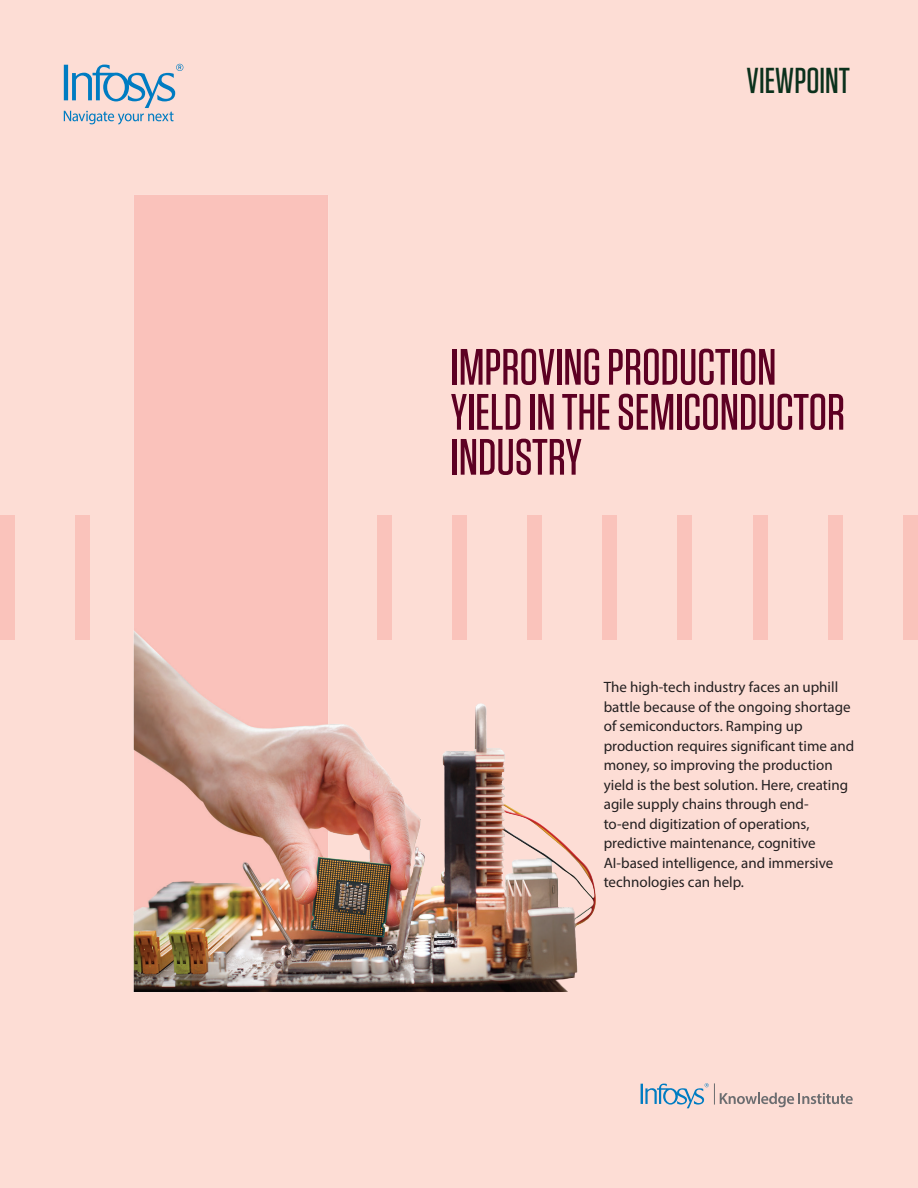
<style>
.page{position:relative;width:918px;height:1188px;background:#fdddd5}
.page>*{position:absolute;margin:0;border:0;box-sizing:border-box;transform-origin:0 0}
.t1{font:500 51px/45px "Tungsten";color:#5d0023}
.t2{font:500 36px "Tungsten";color:#0b311c}
.t3{font:15px/19.5px "Myriad Pro";color:#231f20}
</style>
<div class="page">
<div style="left:828px;top:516px;width:15px;height:124px;background:#fac3bb"></div>
<div style="left:753px;top:516px;width:15px;height:124px;background:#fac3bb"></div>
<div style="left:677px;top:516px;width:15px;height:124px;background:#fac3bb"></div>
<div style="left:602px;top:516px;width:15px;height:124px;background:#fac3bb"></div>
<div style="left:903px;top:516px;width:15px;height:124px;background:#fac3bb"></div>
<svg style="left:641px;top:1083px;width:212px;height:25px"></svg>
<img style="left:0;top:63px;width:604px;height:929px">
<svg style="left:64px;top:64px;width:119px;height:61px"></svg>
<h2 class="t2" style="left:747px;top:61px;width:105px">VIEWPOINT</h2>
<h1 class="t1" style="left:451px;top:345px;width:396px">IMPROVING PRODUCTION<br>YIELD IN THE SEMICONDUCTOR<br>INDUSTRY</h1>
<p class="t3" style="left:604px;top:677px;width:252px">The high-tech industry faces an uphill battle because of the ongoing shortage of semiconductors. Ramping up production requires significant time and money, so improving the production yield is the best solution. Here, creating agile supply chains through end&shy;to-end digitization of operations, predictive maintenance, cognitive AI-based intelligence, and immersive technologies can help.</p>
</div>
